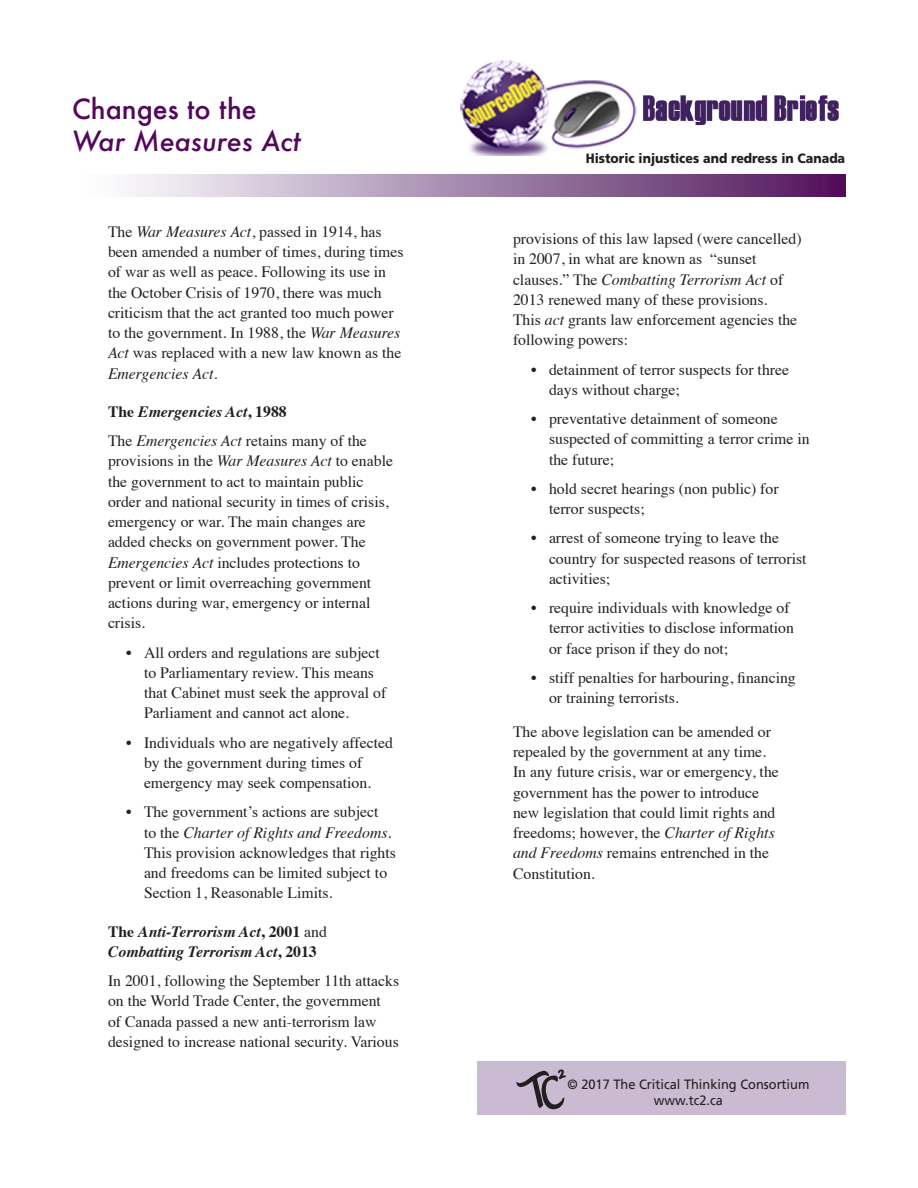
<style>
.page{position:relative;width:918px;height:1188px;background:#fff}
.page>*{position:absolute;margin:0;border:0;box-sizing:border-box;transform-origin:0 0}
.t1{font:italic 500 27px "Futura";color:#53085b}
.t2{font:500 27px "Futura";color:#53085b}
.brief_text_-_sec{font:15.75px/20.2px "Times";color:#231f20}
.brief_text_-_sec-2{font:italic 700 15.75px/20.2px "Times";color:#231f20}
.t3{font:13.5px "Frutiger";color:#231f20;scale:.95 1}
.t4{font:900 13.5px "Frutiger";color:#231f20;scale:.92 1}
.s1{font-style:italic}
.s2{font-style:normal}
.s3{font-weight:400;font-style:normal}
</style>
<div class="page">
<div style="left:72px;top:174px;width:774px;height:23px;background:linear-gradient(to right,#fff,#4f125a)"></div>
<img style="left:460px;top:60px;width:379px;height:95px">
<div style="left:477px;top:1061px;width:369px;height:54px;background:#cabbd2"></div>
<svg style="left:516px;top:1069px;width:50px;height:41px"></svg>
<p class="t2" style="left:72px;top:90px;width:186px">Changes to the</p>
<p class="t1" style="left:72px;top:122px;width:230px">War Measures Act</p>
<p class="brief_text_-_sec" style="left:108px;top:220px;width:297px">The <span class="s1">War Measures Act</span>, passed in 1914, has been amended a number of times, during times of war as well as peace. Following its use in the October Crisis of 1970, there was much criticism that the act granted too much power to the government. In 1988, the <span class="s1">War Measures Act</span> was replaced with a new law known as the <span class="s1">Emergencies Act</span>.</p>
<p class="brief_text_-_sec-2" style="left:108px;top:400px;width:180px"><span class="s2">The</span> Emergencies Act<span class="s2">, 1988</span></p>
<p class="brief_text_-_sec" style="left:108px;top:429px;width:287px">The <span class="s1">Emergencies Act</span> retains many of the provisions in the <span class="s1">War Measures Act</span> to enable the government to act to maintain public order and national security in times of crisis, emergency or war. The main changes are added checks on government power. The <span class="s1">Emergencies Act</span> includes protections to prevent or limit overreaching government actions during war, emergency or internal crisis.</p>
<p class="brief_text_-_sec" style="left:144px;top:641px;width:244px;text-indent:-18px">• All orders and regulations are subject to Parliamentary review. This means that Cabinet must seek the approval of Parliament and cannot act alone.</p>
<p class="brief_text_-_sec" style="left:144px;top:731px;width:251px;text-indent:-18px">• Individuals who are negatively affected by the government during times of emergency may seek compensation.</p>
<p class="brief_text_-_sec" style="left:144px;top:801px;width:253px;text-indent:-18px">• The government’s actions are subject<br>to the <span class="s1">Charter of Rights and Freedoms</span>.<br>This provision acknowledges that rights and freedoms can be limited subject to Section 1, Reasonable Limits.</p>
<p class="brief_text_-_sec-2" style="left:108px;top:920px;width:220px"><span class="s2">The</span> Anti-Terrorism Act<span class="s2">, 2001</span> <span class="s3">and<br></span>Combatting Terrorism Act<span class="s2">, 2013</span></p>
<p class="brief_text_-_sec" style="left:108px;top:969px;width:293px">In 2001, following the September 11th attacks on the World Trade Center, the government<br>of Canada passed a new anti-terrorism law designed to increase national security. Various</p>
<p class="t4" style="left:586px;top:150px;width:284px">Historic injustices and redress in Canada</p>
<p class="brief_text_-_sec" style="left:513px;top:227px;width:290px">provisions of this law lapsed (were cancelled) in 2007, in what are known as “sunset clauses.” The <span class="s1">Combatting Terrorism Act</span> of 2013 renewed many of these provisions.<br>This <span class="s1">act</span> grants law enforcement agencies the following powers:</p>
<p class="brief_text_-_sec" style="left:549px;top:358px;width:242px;text-indent:-18px">• detainment of terror suspects for three days without charge;</p>
<p class="brief_text_-_sec" style="left:549px;top:407px;width:262px;text-indent:-18px">• preventative detainment of someone suspected of committing a terror crime in the future;</p>
<p class="brief_text_-_sec" style="left:549px;top:477px;width:231px;text-indent:-18px">• hold secret hearings (non public) for terror suspects;</p>
<p class="brief_text_-_sec" style="left:549px;top:526px;width:259px;text-indent:-18px">• arrest of someone trying to leave the country for suspected reasons of terrorist activities;</p>
<p class="brief_text_-_sec" style="left:549px;top:596px;width:246px;text-indent:-18px">• require individuals with knowledge of terror activities to disclose information or face prison if they do not;</p>
<p class="brief_text_-_sec" style="left:549px;top:666px;width:248px;text-indent:-18px">• stiff penalties for harbouring, financing or training terrorists.</p>
<p class="brief_text_-_sec" style="left:513px;top:720px;width:267px">The above legislation can be amended or repealed by the government at any time.<br>In any future crisis, war or emergency, the government has the power to introduce new legislation that could limit rights and freedoms; however, the <span class="s1">Charter of Rights and Freedoms</span> remains entrenched in the Constitution.</p>
<p class="t3" style="left:568px;top:1076px;width:256px">© 2017 The Critical Thinking Consortium</p>
<p class="t3" style="left:654px;top:1092px;width:74px">www.tc2.ca</p>
</div>
